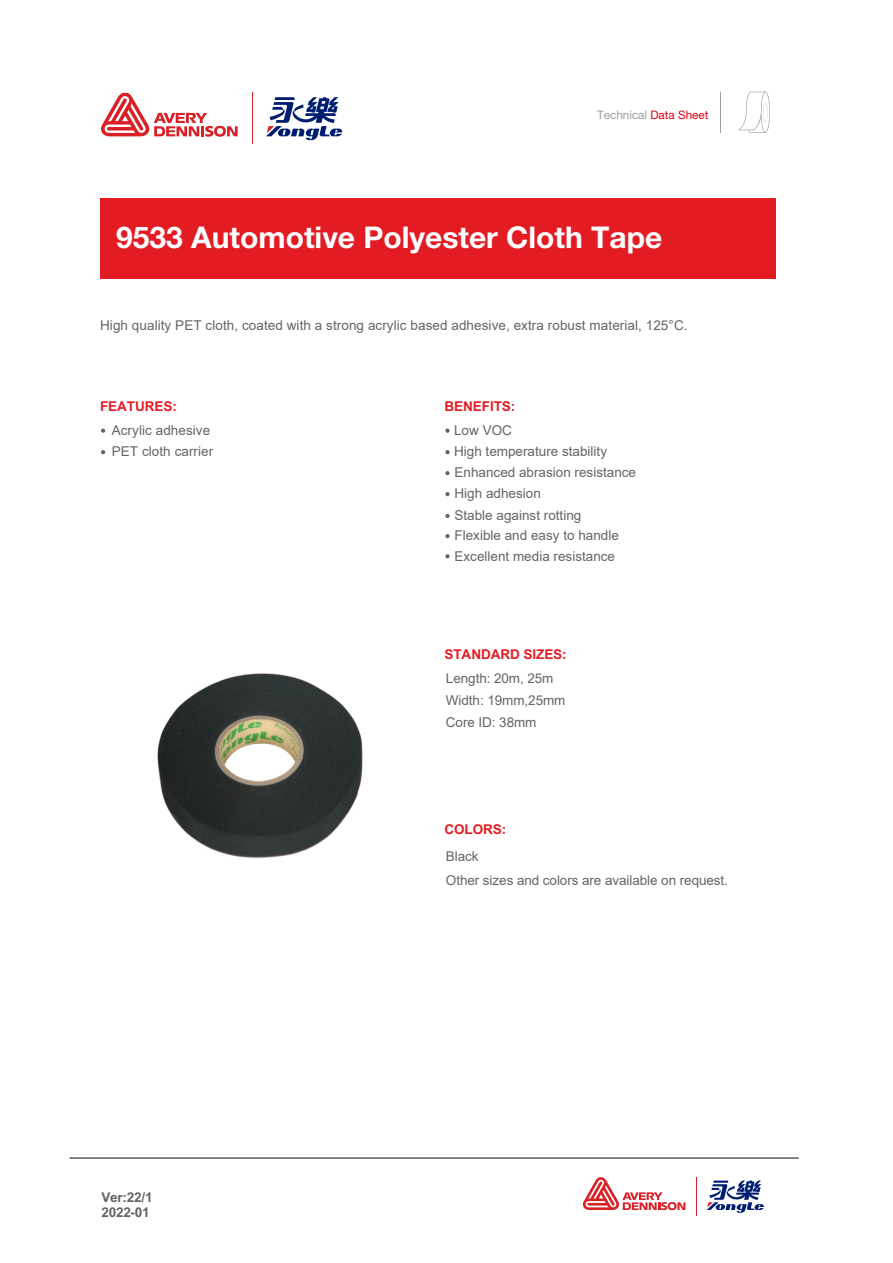
<style>
.page{position:relative;width:893px;height:1263px;background:#fff}
.page>*{position:absolute;margin:0;border:0;box-sizing:border-box;transform-origin:0 0}
.t1{font:700 30px "Helvetica Neue LT Pro";color:#fff}
.t2{font:13.5px/21.3px "Arial";color:#666366}
.t3{font:700 13.5px "Arial";letter-spacing:-.005em;color:#e31b23}
.t4{font:700 13.5px/14.1px "Arial";letter-spacing:-.015em;color:#666366}
.t5{font:11.7px "Helvetica Neue LT Pro";color:#9e9e9f}
.s1{color:#df0011}
</style>
<div class="page">
<div style="left:100px;top:198px;width:675px;height:80px;background:#e31b23"></div>
<hr style="left:252px;top:93px;width:1px;height:51px;background:#d92026">
<svg style="left:101px;top:92px;width:137px;height:45px"></svg>
<svg style="left:266px;top:97px;width:76px;height:43px"></svg>
<svg style="left:101px;top:429px;width:4px;height:4px"></svg>
<svg style="left:101px;top:450px;width:4px;height:4px"></svg>
<svg style="left:739px;top:92px;width:31px;height:41px"></svg>
<hr style="left:720px;top:92px;width:1px;height:41px;background:#9e9e9f">
<svg style="left:445px;top:429px;width:5px;height:4px"></svg>
<svg style="left:445px;top:450px;width:5px;height:4px"></svg>
<svg style="left:445px;top:471px;width:5px;height:4px"></svg>
<svg style="left:445px;top:492px;width:5px;height:4px"></svg>
<svg style="left:445px;top:534px;width:5px;height:4px"></svg>
<svg style="left:445px;top:514px;width:5px;height:4px"></svg>
<svg style="left:445px;top:554px;width:5px;height:4px"></svg>
<hr style="left:697px;top:1177px;width:1px;height:39px;background:#d92026">
<svg style="left:583px;top:1177px;width:102px;height:33px"></svg>
<svg style="left:707px;top:1180px;width:57px;height:33px"></svg>
<hr style="left:70px;top:1158px;width:729px;height:1px;background:#595757">
<img style="left:157px;top:673px;width:206px;height:185px">
<p class="t5" style="left:597px;top:108px;width:113px">Technical <span class="s1">Data Sheet</span></p>
<h1 class="t1" style="left:116px;top:219px;width:548px">9533 Automotive Polyester Cloth Tape</h1>
<p class="t2" style="left:100px;top:315px;width:589px">High quality PET cloth, coated with a strong acrylic based adhesive, extra robust material, 125°C.</p>
<p class="t3" style="left:100px;top:398px;width:78px">FEATURES:</p>
<p class="t2" style="left:112px;top:420px;width:103px">Acrylic adhesive<br>PET cloth carrier</p>
<p class="t4" style="left:101px;top:1191px;width:53px">Ver:22/1<br>2022-01</p>
<p class="t3" style="left:445px;top:398px;width:72px">BENEFITS:</p>
<p class="t2" style="left:454px;top:420px;width:184px">Low VOC<br>High temperature stability<br>Enhanced abrasion resistance<br>High adhesion<br>Stable against rotting</p>
<p class="t2" style="left:455px;top:525px;width:166px;line-height:20.2px">Flexible and easy to handle<br>Excellent media resistance</p>
<p class="t3" style="left:444px;top:646px;width:124px">STANDARD SIZES:</p>
<p class="t2" style="left:446px;top:667px;width:121px;line-height:22px">Length: 20m, 25m<br>Width: 19mm,25mm<br>Core ID: 38mm</p>
<p class="t3" style="left:444px;top:821px;width:63px">COLORS:</p>
<p class="t2" style="left:446px;top:846px;width:34px">Black</p>
<p class="t2" style="left:446px;top:869px;width:284px">Other sizes and colors are available on request.</p>
</div>
